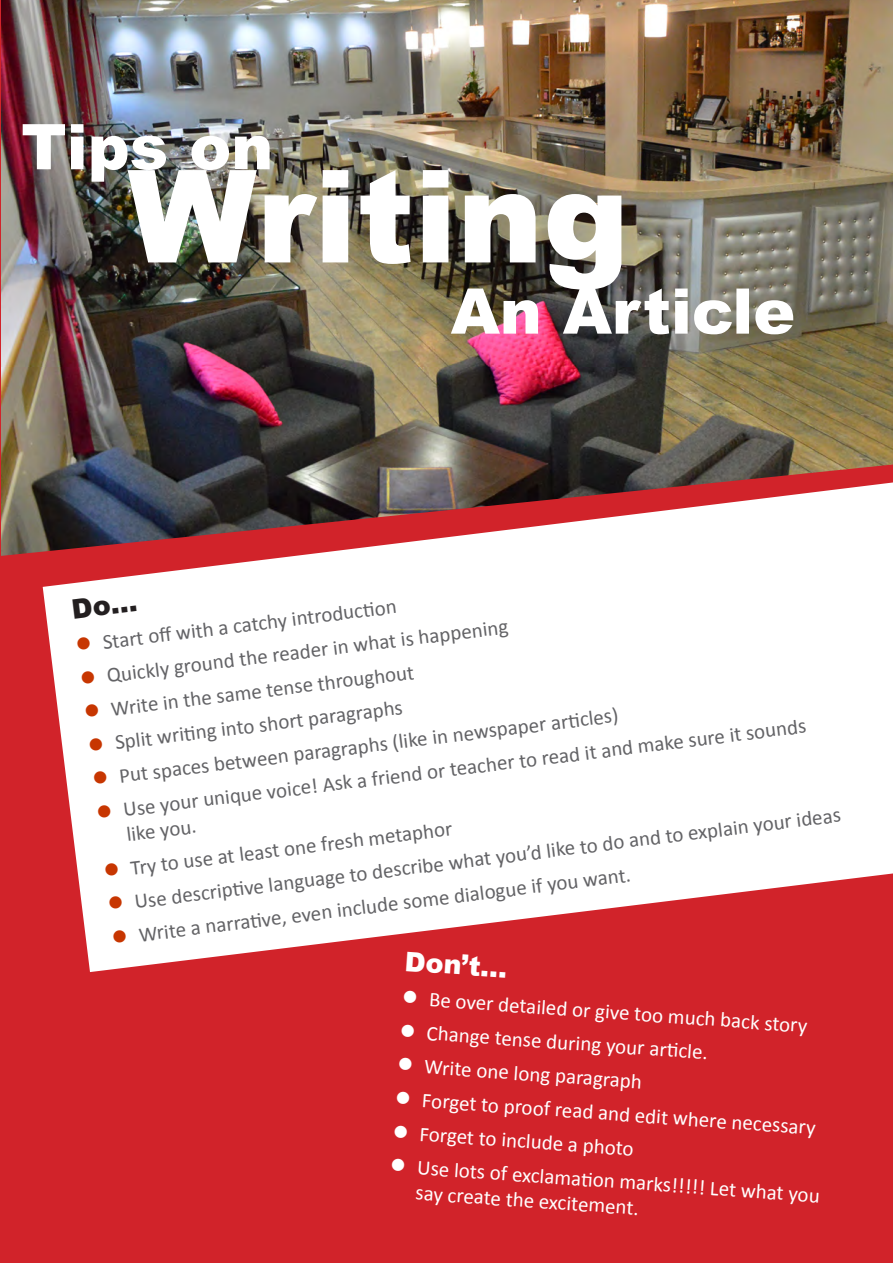
<style>
.page{position:relative;width:893px;height:1263px;background:#d1232a}
.page>*{position:absolute;margin:0;border:0;box-sizing:border-box;transform-origin:0 0}
.t1{font:900 27px "Arial";color:#fff}
.t2{font:21px/25.2px "Calibri";color:#636366}
.t3{font:21px/25.2px "Calibri";color:#fff}
.s1{color:#c73601}
</style>
<div class="page">
<img style="left:1px;top:0;width:892px;height:556px">
<img style="left:451px;top:289px;width:342px;height:45px">
<img style="left:128px;top:170px;width:493px;height:120px">
<img style="left:23px;top:124px;width:247px;height:58px">
<svg style="left:43px;top:482px;width:850px;height:490px;fill:#fff"></svg>
<svg style="left:73px;top:597px;width:64px;height:21px"></svg>
<p class="t2" style="left:74px;top:632px;width:324px;rotate:-7deg"><span class="s1">●</span> Start off with a catchy introducti on</p>
<p class="t2" style="left:79px;top:665px;width:433px;rotate:-7deg"><span class="s1">●</span> Quickly ground the reader in what is happening</p>
<p class="t2" style="left:83px;top:699px;width:334px;rotate:-7deg"><span class="s1">●</span> Write in the same tense throughout</p>
<p class="t2" style="left:87px;top:732px;width:318px;rotate:-7deg"><span class="s1">●</span> Split writi ng into short paragraphs</p>
<p class="t2" style="left:91px;top:766px;width:531px;rotate:-7deg"><span class="s1">●</span> Put spaces between paragraphs (like in newspaper arti cles)</p>
<p class="t2" style="left:122px;top:796px;width:689px;text-indent:-27px;rotate:-7deg"><span class="s1">●</span> Use your unique voice! Ask a friend or teacher to read it and make sure it sounds like you.</p>
<p class="t2" style="left:106px;top:891px;width:740px;rotate:-7deg"><span class="s1">●</span> Use descripti ve language to describe what you’d like to do and to explain your ideas</p>
<p class="t2" style="left:102px;top:857px;width:353px;rotate:-7deg"><span class="s1">●</span> Try to use at least one fresh metaphor</p>
<p class="t2" style="left:110px;top:924px;width:524px;rotate:-7deg"><span class="s1">●</span> Write a narrati ve, even include some dialogue if you want.</p>
<p class="t1" style="left:406px;top:941px;width:105px;rotate:4deg">Don’t…</p>
<p class="t3" style="left:403px;top:984px;width:408px;rotate:4deg">● Be over detailed or give too much back story</p>
<p class="t3" style="left:401px;top:1017px;width:310px;rotate:4deg">● Change tense during your arti cle.</p>
<p class="t3" style="left:398px;top:1051px;width:246px;rotate:4deg">● Write one long paragraph</p>
<p class="t3" style="left:396px;top:1084px;width:423px;rotate:4deg">● Forget to proof read and edit where necessary</p>
<p class="t3" style="left:394px;top:1118px;width:243px;rotate:4deg">● Forget to include a photo</p>
<p class="t3" style="left:418px;top:1154px;width:405px;text-indent:-27px;rotate:4deg">● Use lots of exclamati on marks!!!!! Let what you say create the excitement.</p>
</div>
